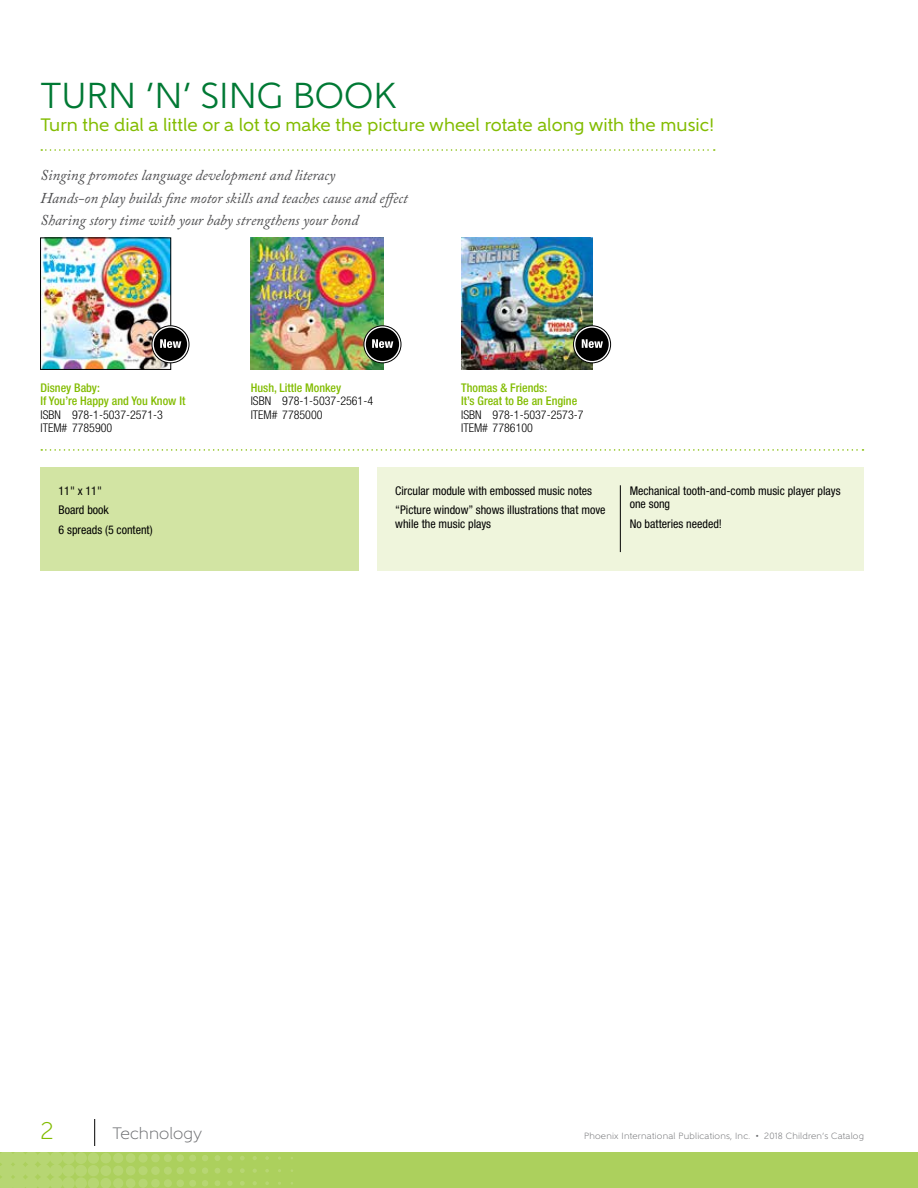
<style>
.page{position:relative;width:918px;height:1188px;background:#fff}
.page>*{position:absolute;margin:0;border:0;box-sizing:border-box;transform-origin:0 0}
.t1{font:36px "Gentleman 500";color:#007934}
.t2{font:300 24px "Gentleman 400";color:#82bc00}
.t3{font:18px "Gentleman 600";color:#82bc00}
.t4{font:300 16.5px "Gentleman 400";letter-spacing:.005em;color:#6d6e71}
.t5{font:italic 15px/22.5px "Adobe Caslon Pro";color:#4d4d4f}
.t6{font:condensed 12px/19.5px "Helvetica Neue LT Std";color:#000}
.t7{font:300 condensed 12px/13.5px "Helvetica Neue LT Std";color:#000}
.t8{font:500 condensed 12px/13.5px "Helvetica Neue LT Std";color:#82bc00}
.t9{font:300 9px "Gentleman 400";letter-spacing:.025em;color:#6d6e71}
.s1{font-size:6px}
</style>
<div class="page">
<div style="left:0;top:1152px;width:918px;height:36px;background:#acd05d"></div>
<svg style="left:0;top:1152px;width:293px;height:36px"></svg>
<svg style="left:94px;top:1119px;width:1px;height:27px"></svg>
<img style="left:42px;top:240px;width:127px;height:128px">
<div style="left:40px;top:238px;width:131px;height:132px;border:1px solid #000"></div>
<img style="left:251px;top:238px;width:132px;height:131px">
<img style="left:461px;top:238px;width:132px;height:131px">
<svg style="left:41px;top:149px;width:674px;height:2px"></svg>
<svg style="left:152px;top:326px;width:37px;height:37px"></svg>
<div style="left:152px;top:326px;width:37px;height:37px;border:1px solid #000;border-radius:50%"></div>
<div style="left:154px;top:328px;width:33px;height:33px;background:#000;border-radius:50%"></div>
<svg style="left:160px;top:339px;width:21px;height:9px"></svg>
<svg style="left:364px;top:326px;width:37px;height:37px"></svg>
<div style="left:364px;top:326px;width:37px;height:37px;border:1px solid #000;border-radius:50%"></div>
<div style="left:366px;top:328px;width:33px;height:33px;background:#000;border-radius:50%"></div>
<svg style="left:372px;top:339px;width:21px;height:9px"></svg>
<svg style="left:574px;top:326px;width:37px;height:37px"></svg>
<div style="left:573px;top:326px;width:38px;height:37px;border:1px solid #000;border-radius:50%"></div>
<div style="left:575px;top:328px;width:34px;height:33px;background:#000;border-radius:50%"></div>
<svg style="left:582px;top:339px;width:21px;height:9px"></svg>
<div style="left:377px;top:468px;width:487px;height:103px;background:#eff5dc"></div>
<div style="left:40px;top:468px;width:319px;height:103px;background:#d2e4a3"></div>
<svg style="left:41px;top:449px;width:822px;height:2px"></svg>
<hr style="left:620px;top:485px;width:1px;height:67px;background:#000">
<h1 class="t1" style="left:40px;top:74px;width:357px">TURN ’N’ SING BOOK</h1>
<h3 class="t3" style="left:40px;top:114px;width:676px">Turn the dial a little or a lot to make the picture wheel rotate along with the music!</h3>
<p class="t5" style="left:40px;top:164px;width:369px">Singing promotes language development and literacy<br>Hands-on play builds fine motor skills and teaches cause and effect<br>Sharing story time with your baby strengthens your bond</p>
<p class="t8" style="left:41px;top:380px;width:146px">Disney Baby:<br>If You’re Happy and You Know It</p>
<p class="t7" style="left:41px;top:407px;width:124px">ISBN 978-1-5037-2571-3<br>ITEM# 7785900</p>
<p class="t6" style="left:58px;top:480px;width:96px">11" x 11"<br>Board book<br>6 spreads (5 content)</p>
<p class="t8" style="left:251px;top:380px;width:92px">Hush, Little Monkey</p>
<p class="t7" style="left:251px;top:394px;width:124px">ISBN 978-1-5037-2561-4<br>ITEM# 7785000</p>
<p class="t8" style="left:461px;top:380px;width:118px">Thomas &amp; Friends:<br>It’s Great to Be an Engine</p>
<p class="t7" style="left:461px;top:407px;width:124px">ISBN 978-1-5037-2573-7<br>ITEM# 7786100</p>
<p class="t6" style="left:395px;top:480px;width:212px">Circular module with embossed music notes “Picture window” shows illustrations that move</p>
<p class="t6" style="left:395px;top:513px;width:97px">while the music plays</p>
<p class="t6" style="left:630px;top:483px;width:212px;line-height:13.5px">Mechanical tooth-and-comb music player plays one song</p>
<p class="t6" style="left:630px;top:513px;width:94px">No batteries needed!</p>
<h2 class="t2" style="left:40px;top:1116px;width:15px">2</h2>
<h3 class="t4" style="left:112px;top:1123px;width:91px">Technology</h3>
<p class="t9" style="left:584px;top:1130px;width:281px">Phoenix International Publications, Inc. <span class="s1">•</span> 2018 Children’s Catalog</p>
</div>
